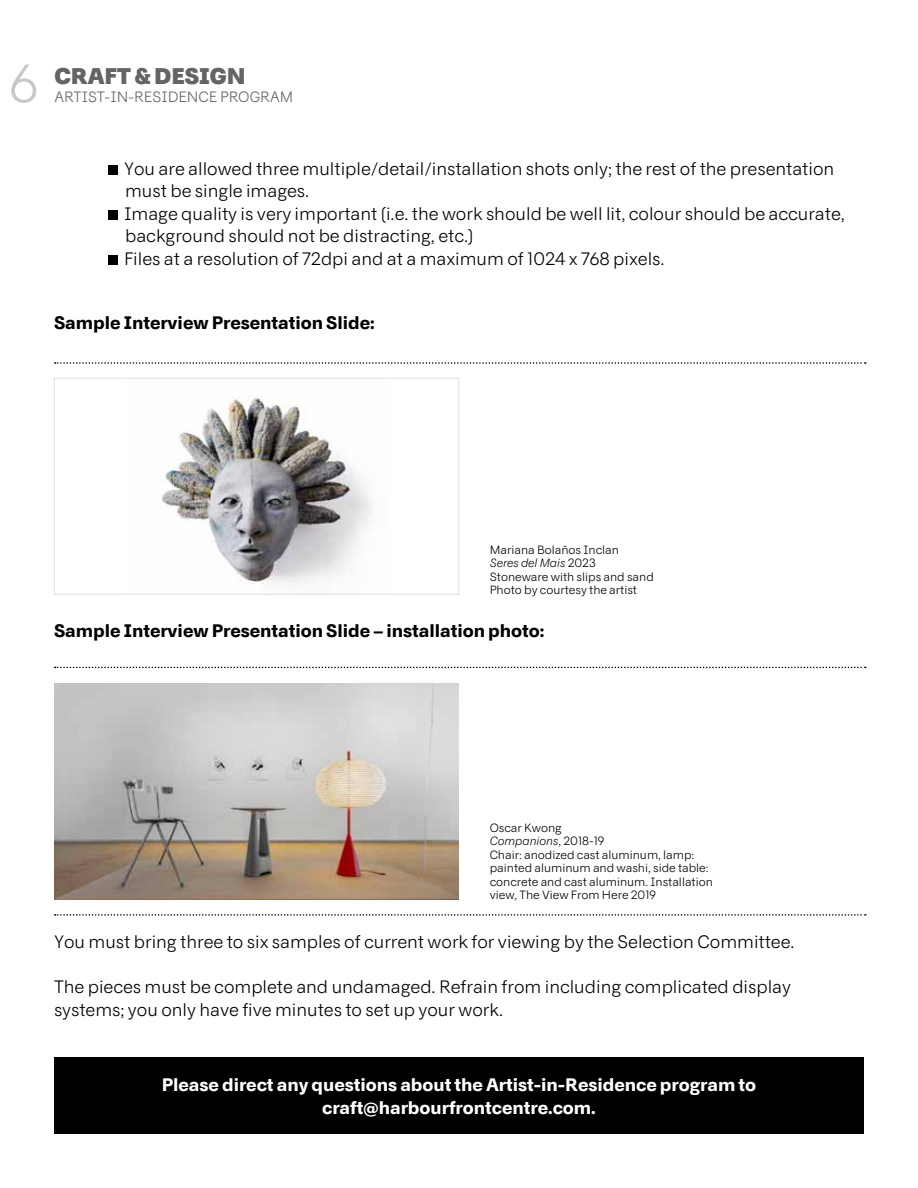
<style>
.page{position:relative;width:918px;height:1188px;background:#fff}
.page>*{position:absolute;margin:0;border:0;box-sizing:border-box;transform-origin:0 0}
.t1{font:300 54px "Harbourfront Text";color:#c7c8ca}
.t2{font:900 22.5px "Harbourfront Text";color:#636466}
.t3{font:300 18px/22.5px "Harbourfront Text";color:#000}
.t4{font:700 18px/22.5px "Harbourfront Text";color:#fff;text-align:center}
.t5{font:700 18px "Harbourfront Text";color:#000}
.t6{font:300 15px "Harbourfront Text";color:#636466}
.t7{font:300 12px/13.5px "Harbourfront Text";color:#000}
.s1{font-style:italic}
</style>
<div class="page">
<svg style="left:55px;top:362px;width:811px;height:2px"></svg>
<svg style="left:55px;top:914px;width:811px;height:2px"></svg>
<svg style="left:55px;top:667px;width:811px;height:1px"></svg>
<img style="left:161px;top:396px;width:211px;height:189px">
<div style="left:54px;top:378px;width:405px;height:216px;border:1px solid #dcddde"></div>
<div style="left:55px;top:1058px;width:809px;height:76px;background:#000"></div>
<img style="left:54px;top:683px;width:404px;height:216px">
<div style="left:108px;top:165px;width:10px;height:10px;background:#000"></div>
<div style="left:108px;top:210px;width:10px;height:10px;background:#000"></div>
<div style="left:108px;top:255px;width:10px;height:10px;background:#000"></div>
<h1 class="t1" style="left:9px;top:53px;width:30px">6</h1>
<p class="t2" style="left:54px;top:63px;width:193px">CRAFT &amp; DESIGN</p>
<p class="t6" style="left:54px;top:88px;width:240px">ARTIST-IN-RESIDENCE PROGRAM</p>
<p class="t3" style="left:124px;top:158px;width:722px">You are allowed three multiple/detail/installation shots only; the rest of the presentation must be single images.<br>Image quality is very important (i.e. the work should be well lit, colour should be accurate, background should not be distracting, etc.)<br>Files at a resolution of 72dpi and at a maximum of 1024 x 768 pixels.</p>
<p class="t5" style="left:54px;top:312px;width:322px">Sample Interview Presentation Slide:</p>
<p class="t7" style="left:490px;top:543px;width:166px">Mariana Bolaños Inclan<br><span class="s1">Seres del Mais</span> 2023<br>Stoneware with slips and sand<br>Photo by courtesy the artist</p>
<p class="t5" style="left:54px;top:620px;width:492px">Sample Interview Presentation Slide – installation photo:</p>
<p class="t7" style="left:490px;top:821px;width:225px">Oscar Kwong<br><span class="s1">Companions</span>, 2018-19<br>Chair: anodized cast aluminum, lamp: painted aluminum and washi, side table: concrete and cast aluminum. Installation view, The View From Here 2019</p>
<p class="t3" style="left:54px;top:931px;width:742px">You must bring three to six samples of current work for viewing by the Selection Committee.</p>
<p class="t3" style="left:54px;top:976px;width:739px">The pieces must be complete and undamaged. Refrain from including complicated display systems; you only have five minutes to set up your work.</p>
<p class="t4" style="left:162px;top:1074px;width:596px">Please direct any questions about the Artist-in-Residence program to craft@harbourfrontcentre.com.</p>
</div>
